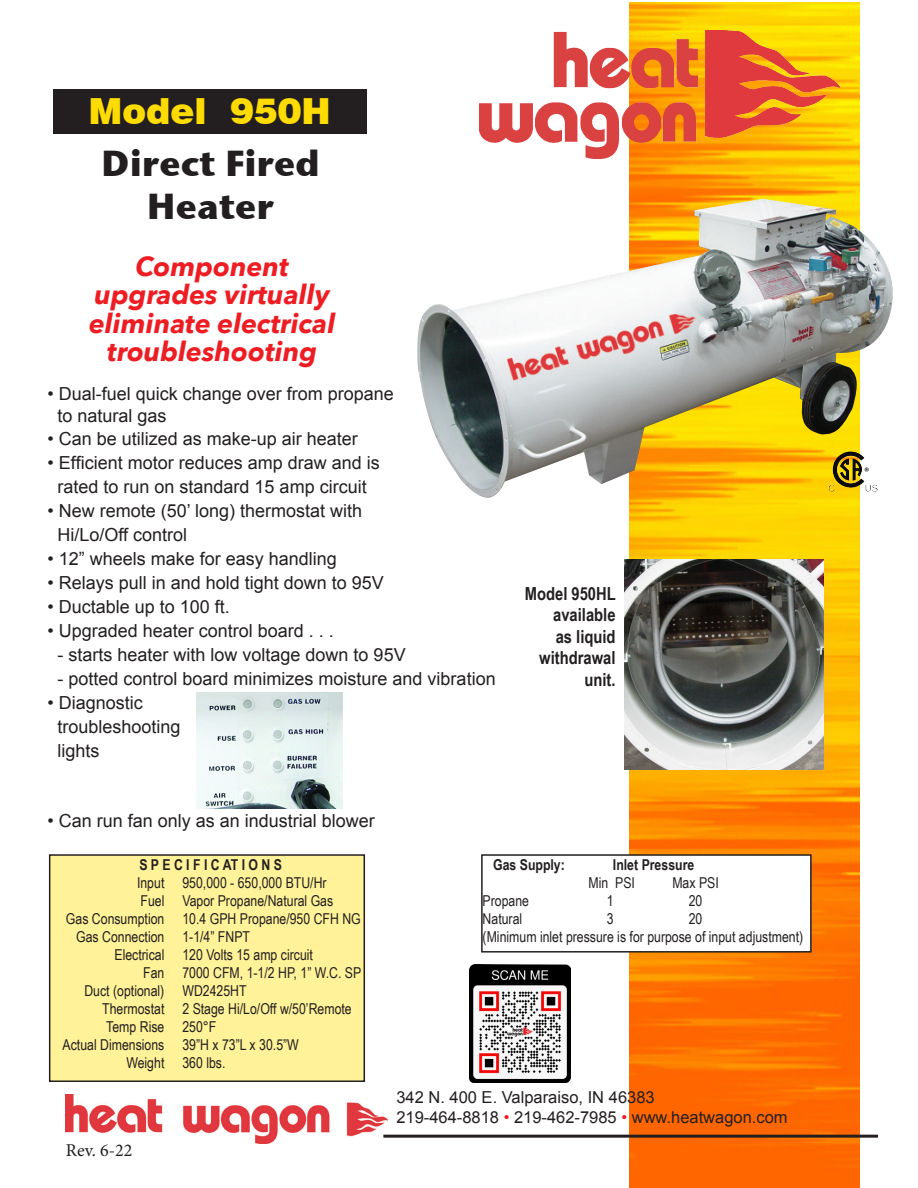
<style>
.page{position:relative;width:918px;height:1188px;background:#fff}
.page>*{position:absolute;margin:0;border:0;box-sizing:border-box;transform-origin:0 0}
.t1{font:36px "Stone Sans ITCTT Bold";color:#231f20}
.t2{font:900 36px "Swiss 721 BT";color:#ffdc01}
.t3{font:italic 700 27px/28.5px "Avenir Next";color:#ee1d23;text-align:center}
.t4{font:18px "Arial";color:#231f20}
.t5{font:700 18px/21.6px "Arial Narrow";color:#231f20;text-align:right}
.t6{font:18px "Minion Pro";color:#231f20}
.t7{font:16.5px "Arial";color:#231f20}
.t8{font:15px "Arial Narrow";color:#231f20}
.t9{font:700 15px/18px "Arial Narrow";color:#231f20}
.s1{font-weight:400}
.s2{color:#ee1d23}
</style>
<div class="page">
<img style="left:630px;top:2px;width:230px;height:1186px">
<div style="left:53px;top:89px;width:313px;height:44px;background:#231f20"></div>
<img style="left:479px;top:30px;width:361px;height:128px">
<img style="left:66px;top:1095px;width:322px;height:48px">
<hr style="left:383px;top:1135px;width:495px;height:3px;background:#231f20">
<div style="left:50px;top:855px;width:314px;height:226px;background:#fff298"></div>
<div style="left:49px;top:854px;width:316px;height:228px;border:2px solid #231f20"></div>
<div style="left:482px;top:855px;width:329px;height:97px;background:#fff"></div>
<div style="left:481px;top:854px;width:331px;height:99px;border:2px solid #231f20"></div>
<img style="left:417px;top:199px;width:476px;height:299px">
<img style="left:624px;top:559px;width:200px;height:211px">
<img style="left:196px;top:693px;width:146px;height:115px">
<img style="left:470px;top:965px;width:100px;height:117px">
<p class="t2" style="left:88px;top:89px;width:244px">Model 950H</p>
<p class="t1" style="left:101px;top:140px;width:220px">Direct Fired</p>
<p class="t1" style="left:147px;top:184px;width:129px">Heater</p>
<p class="t3" style="left:135px;top:252px;width:155px">Component</p>
<p class="t3" style="left:89px;top:280px;width:248px">upgrades virtually eliminate electrical troubleshooting</p>
<p class="t4" style="left:48px;top:383px;width:348px">• Dual-fuel quick change over from propane</p>
<p class="t4" style="left:58px;top:406px;width:111px">to natural gas</p>
<p class="t4" style="left:48px;top:428px;width:312px">• Can be utilized as make-up air heater</p>
<p class="t4" style="left:48px;top:452px;width:334px">• Efficient motor reduces amp draw and is</p>
<p class="t4" style="left:58px;top:476px;width:311px">rated to run on standard 15 amp circuit</p>
<p class="t4" style="left:48px;top:500px;width:316px">• New remote (50’ long) thermostat with</p>
<p class="t4" style="left:58px;top:524px;width:131px">Hi/Lo/Off control</p>
<p class="t4" style="left:48px;top:548px;width:291px">• 12” wheels make for easy handling</p>
<p class="t4" style="left:48px;top:572px;width:338px">• Relays pull in and hold tight down to 95V</p>
<p class="t4" style="left:48px;top:596px;width:184px">• Ductable up to 100 ft.</p>
<p class="t4" style="left:48px;top:620px;width:288px">• Upgraded heater control board . . .</p>
<p class="t4" style="left:58px;top:644px;width:350px">- starts heater with low voltage down to 95V</p>
<p class="t4" style="left:58px;top:668px;width:440px">- potted control board minimizes moisture and vibration</p>
<p class="t4" style="left:48px;top:692px;width:97px">• Diagnostic</p>
<p class="t4" style="left:58px;top:716px;width:125px">troubleshooting</p>
<p class="t4" style="left:58px;top:740px;width:44px">lights</p>
<p class="t5" style="left:525px;top:582px;width:92px">Model 950HL available<br>as liquid withdrawal unit.</p>
<p class="t4" style="left:48px;top:811px;width:329px">• Can run fan only as an industrial blower</p>
<p class="t9" style="left:139px;top:855px;width:144px">S P E C I F I C AT I O N S</p>
<p class="t8" style="left:137px;top:872px;width:191px">Input 950,000 - 650,000 BTU/Hr</p>
<p class="t8" style="left:141px;top:890px;width:194px">Fuel Vapor Propane/Natural Gas</p>
<p class="t8" style="left:66px;top:908px;width:296px">Gas Consumption 10.4 GPH Propane/950 CFH NG</p>
<p class="t8" style="left:76px;top:926px;width:175px">Gas Connection 1-1/4” FNPT</p>
<p class="t8" style="left:115px;top:944px;width:200px">Electrical 120 Volts 15 amp circuit</p>
<p class="t8" style="left:143px;top:962px;width:220px">Fan 7000 CFM, 1-1/2 HP, 1” W.C. SP</p>
<p class="t8" style="left:84px;top:980px;width:164px">Duct (optional) WD2425HT</p>
<p class="t8" style="left:102px;top:998px;width:251px">Thermostat 2 Stage Hi/Lo/Off w/50’Remote</p>
<p class="t8" style="left:106px;top:1016px;width:112px">Temp Rise 250°F</p>
<p class="t8" style="left:63px;top:1034px;width:238px">Actual Dimensions 39”H x 73”L x 30.5”W</p>
<p class="t8" style="left:126px;top:1052px;width:101px">Weight 360 lbs.</p>
<p class="t6" style="left:66px;top:1138px;width:68px">Rev. 6-22</p>
<p class="t9" style="left:493px;top:855px;width:73px">Gas Supply:</p>
<p class="t9" style="left:589px;top:855px;width:107px;text-indent:24px">Inlet Pressure<br><span class="s1">Min PSI</span></p>
<p class="t8" style="left:672px;top:872px;width:48px">Max PSI</p>
<p class="t8" style="left:483px;top:890px;width:48px">Propane</p>
<p class="t8" style="left:607px;top:890px;width:8px">1</p>
<p class="t8" style="left:689px;top:890px;width:15px">20</p>
<p class="t8" style="left:483px;top:908px;width:41px">Natural</p>
<p class="t8" style="left:607px;top:908px;width:8px">3</p>
<p class="t8" style="left:689px;top:908px;width:15px">20</p>
<p class="t8" style="left:483px;top:926px;width:322px">(Minimum inlet pressure is for purpose of input adjustment)</p>
<p class="t7" style="left:396px;top:1088px;width:260px">342 N. 400 E. Valparaiso, IN 46383</p>
<p class="t7" style="left:396px;top:1108px;width:393px">219-464-8818 <span class="s2">•</span> 219-462-7985 <span class="s2">•</span> www.heatwagon.com</p>
</div>
